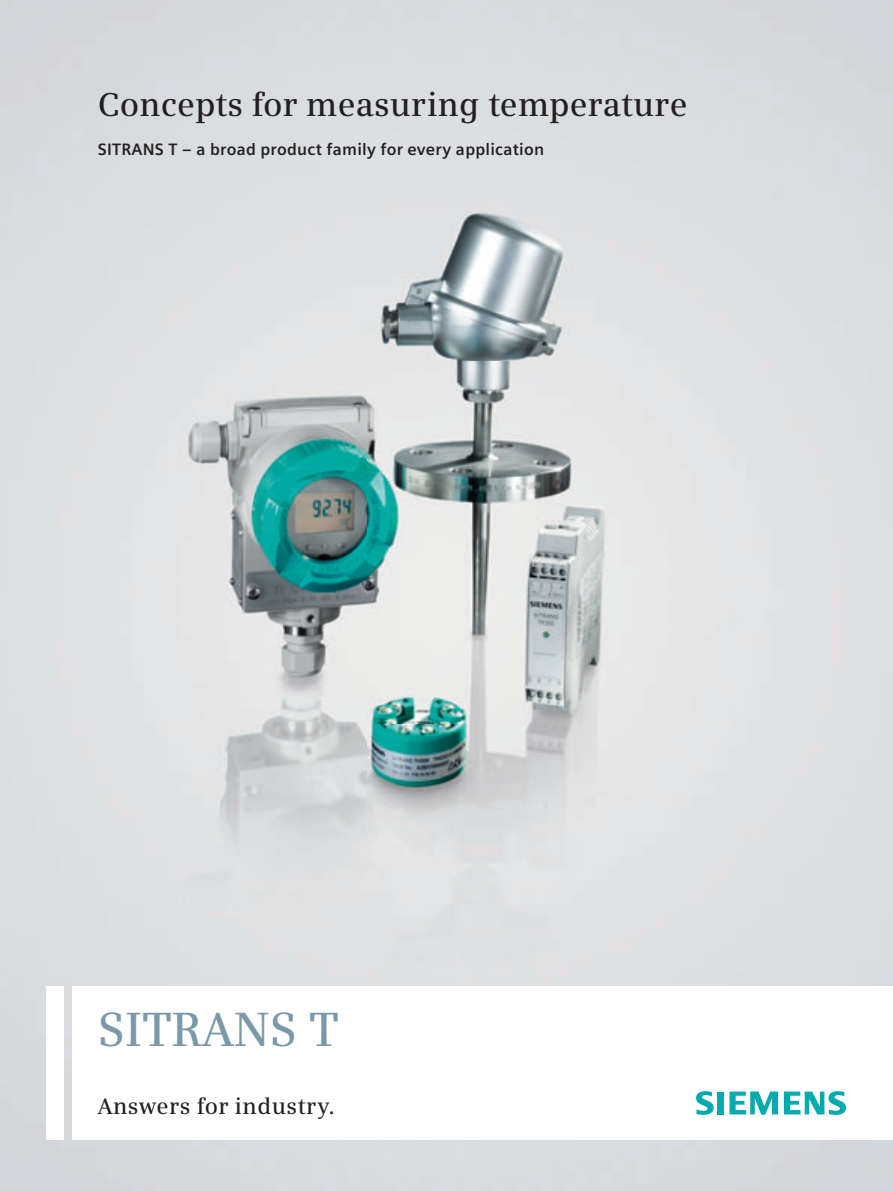
<style>
.page{position:relative;width:893px;height:1191px;background:#fff}
.page>*{position:absolute;margin:0;border:0;box-sizing:border-box;transform-origin:0 0}
.t1{font:600 48px "Siemens Serif OT";letter-spacing:.005em;color:#7b99a9}
.t2{font:600 33px "Siemens Serif OT";letter-spacing:.005em;color:#231f20}
.t3{font:600 22.5px "Siemens Serif";letter-spacing:.015em;color:#231f20}
.t4{font:700 16.5px "Siemens Sans OT";letter-spacing:.015em;color:#231f20}
</style>
<div class="page">
<img style="left:0;top:0;width:893px;height:1190px">
<div style="left:47px;top:986px;width:17px;height:154px;background:#fff"></div>
<div style="left:72px;top:986px;width:821px;height:154px;background:#fff"></div>
<svg style="left:696px;top:1091px;width:18px;height:23px"></svg>
<div style="left:717px;top:1091px;width:7px;height:23px;background:#00aaad"></div>
<svg style="left:729px;top:1091px;width:49px;height:23px"></svg>
<svg style="left:784px;top:1091px;width:62px;height:23px"></svg>
<h2 class="t2" style="left:98px;top:89px;width:591px">Concepts for measuring temperature</h2>
<p class="t4" style="left:98px;top:141px;width:448px">SITRANS T – a broad product family for every application</p>
<h1 class="t1" style="left:98px;top:1006px;width:242px">SITRANS T</h1>
<h3 class="t3" style="left:98px;top:1097px;width:239px">Answers for industry.</h3>
</div>
